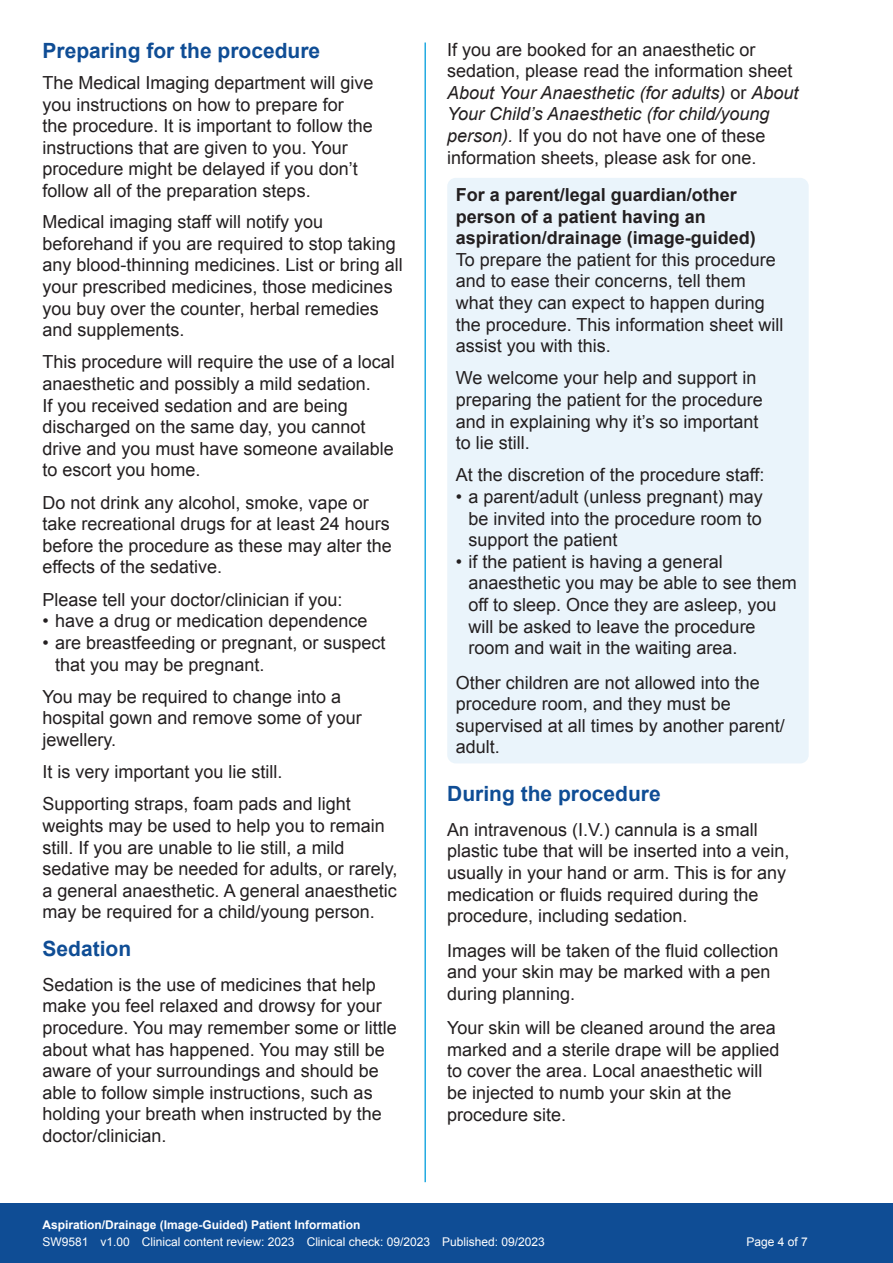
<style>
.page{position:relative;width:893px;height:1263px;background:#fff}
.page>*{position:absolute;margin:0;border:0;box-sizing:border-box;transform-origin:0 0}
.t1{font:700 21px "Arial";color:#0f4d95}
.t2{font:18px/21.6px "Arial";color:#231f20}
.t3{font:700 18px/21.6px "Arial";color:#231f20}
.t4{font:12px "Arial";color:#fff}
.t5{font:700 12px "Arial";color:#fff}
.s1{font-style:italic}
</style>
<div class="page">
<div style="left:0;top:1203px;width:893px;height:60px;background:#0f4d95"></div>
<hr style="left:424px;top:43px;width:2px;height:1139px;background:#24aae1">
<div style="left:447px;top:178px;width:362px;height:585px;background:#eaf4fb;border-radius:9px"></div>
<p class="t1" style="left:43px;top:37px;width:279px">Preparing for the procedure</p>
<p class="t2" style="left:43px;top:72px;width:333px">The Medical Imaging department will give you instructions on how to prepare for<br>the procedure. It is important to follow the instructions that are given to you. Your procedure might be delayed if you don’t follow all of the preparation steps.</p>
<p class="t2" style="left:43px;top:211px;width:362px">Medical imaging staff will notify you beforehand if you are required to stop taking any blood-thinning medicines. List or bring all your prescribed medicines, those medicines you buy over the counter, herbal remedies and supplements.</p>
<p class="t2" style="left:43px;top:351px;width:354px">This procedure will require the use of a local anaesthetic and possibly a mild sedation.<br>If you received sedation and are being discharged on the same day, you cannot drive and you must have someone available to escort you home.</p>
<p class="t2" style="left:43px;top:492px;width:351px">Do not drink any alcohol, smoke, vape or take recreational drugs for at least 24 hours before the procedure as these may alter the effects of the sedative.</p>
<p class="t2" style="left:43px;top:589px;width:302px">Please tell your doctor/clinician if you:</p>
<p class="t2" style="left:43px;top:610px;width:326px">• have a drug or medication dependence</p>
<p class="t2" style="left:55px;top:632px;width:332px;text-indent:-13px">• are breastfeeding or pregnant, or suspect that you may be pregnant.</p>
<p class="t2" style="left:43px;top:686px;width:321px">You may be required to change into a hospital gown and remove some of your jewellery.</p>
<p class="t2" style="left:43px;top:756px;width:310px;line-height:32.2px">It is very important you lie still.<br>Supporting straps, foam pads and light</p>
<p class="t2" style="left:43px;top:815px;width:356px">weights may be used to help you to remain still. If you are unable to lie still, a mild sedative may be needed for adults, or rarely, a general anaesthetic. A general anaesthetic may be required for a child/young person.</p>
<p class="t1" style="left:43px;top:935px;width:90px">Sedation</p>
<p class="t2" style="left:43px;top:974px;width:356px">Sedation is the use of medicines that help make you feel relaxed and drowsy for your procedure. You may remember some or little about what has happened. You may still be aware of your surroundings and should be able to follow simple instructions, such as holding your breath when instructed by the doctor/clinician.</p>
<p class="t2" style="left:447px;top:39px;width:353px">If you are booked for an anaesthetic or sedation, please read the information sheet <span class="s1">About Your Anaesthetic (for adults)</span> or <span class="s1">About Your Child’s Anaesthetic (for child/young person).</span> If you do not have one of these information sheets, please ask for one.</p>
<p class="t3" style="left:456px;top:184px;width:302px">For a parent/legal guardian/other person of a patient having an aspiration/drainage (image-guided)</p>
<p class="t2" style="left:456px;top:249px;width:329px">To prepare the patient for this procedure and to ease their concerns, tell them what they can expect to happen during the procedure. This information sheet will assist you with this.</p>
<p class="t2" style="left:456px;top:367px;width:309px">We welcome your help and support in preparing the patient for the procedure and in explaining why it’s so important to lie still.</p>
<p class="t2" style="left:456px;top:464px;width:310px">At the discretion of the procedure staff:</p>
<p class="t2" style="left:468px;top:486px;width:296px;text-align:justify;text-indent:-13px">• a parent/adult (unless pregnant) may be invited into the procedure room to support the patient</p>
<p class="t2" style="left:468px;top:551px;width:330px;text-indent:-13px">• if the patient is having a general anaesthetic you may be able to see them off to sleep. Once they are asleep, you will be asked to leave the procedure room and wait in the waiting area.</p>
<p class="t2" style="left:456px;top:672px;width:331px">Other children are not allowed into the procedure room, and they must be supervised at all times by another parent/ adult.</p>
<p class="t1" style="left:447px;top:780px;width:215px">During the procedure</p>
<p class="t2" style="left:447px;top:819px;width:344px">An intravenous (I.V.) cannula is a small plastic tube that will be inserted into a vein, usually in your hand or arm. This is for any medication or fluids required during the procedure, including sedation.</p>
<p class="t2" style="left:447px;top:940px;width:333px">Images will be taken of the fluid collection and your skin may be marked with a pen during planning.</p>
<p class="t2" style="left:447px;top:1017px;width:334px">Your skin will be cleaned around the area marked and a sterile drape will be applied to cover the area. Local anaesthetic will be injected to numb your skin at the procedure site.</p>
<p class="t5" style="left:43px;top:1217px;width:320px">Aspiration/Drainage (Image-Guided) Patient Information</p>
<p class="t4" style="left:43px;top:1234px;width:504px">SW9581 v1.00 Clinical content review: 2023 Clinical check: 09/2023 Published: 09/2023</p>
<p class="t4" style="left:746px;top:1234px;width:63px">Page 4 of 7</p>
</div>
